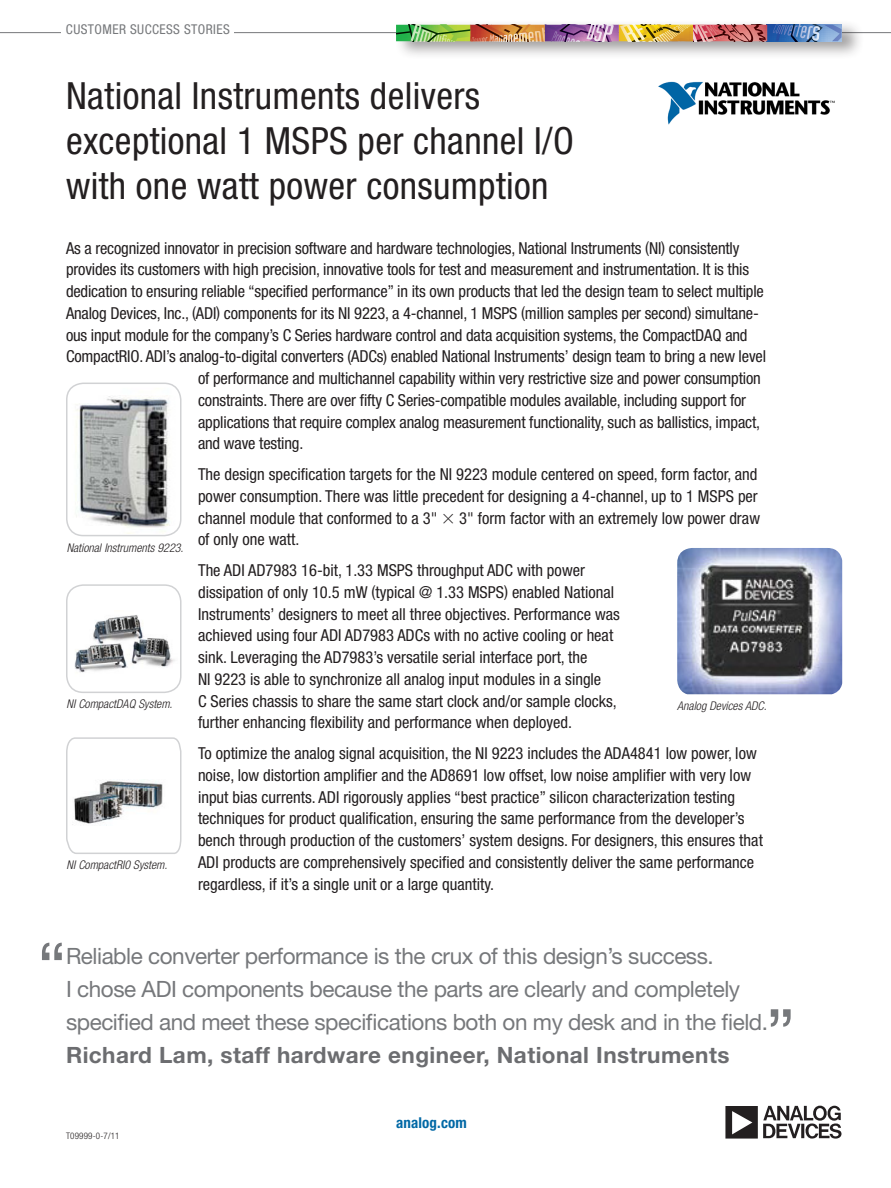
<style>
.page{position:relative;width:891px;height:1188px;background:#fff}
.page>*{position:absolute;margin:0;border:0;box-sizing:border-box;transform-origin:0 0}
.Headline{font:condensed 37.5px/45px "Helvetica Neue LT Std";letter-spacing:.01em;color:#231f20}
.Pull_Quote_1{font:22.5px/33px "Helvetica Neue LT Std";letter-spacing:-.02em;color:#76787b}
.Body_Copy{font:condensed 16.5px/21.8px "Helvetica Neue LT Std";color:#231f20}
.Footer_URL{font:700 condensed 15px "Helvetica Neue LT Std";letter-spacing:.01em;color:#0068a5}
.Header_Tag{font:condensed 13.5px "Helvetica Neue LT Std";letter-spacing:.03em;color:#76787b}
.Captions{font:italic 300 condensed 12px "Helvetica Neue LT Std";color:#231f20}
.Pub_Code{font:300 condensed 9px "Helvetica Neue LT Std";letter-spacing:.02em;color:#231f20}
.s1{font-weight:700;color:#6c6d70}
</style>
<div class="page">
<svg style="left:42px;top:943px;width:20px;height:17px"></svg>
<svg style="left:771px;top:1009px;width:20px;height:18px"></svg>
<img style="left:658px;top:81px;width:177px;height:44px">
<img style="left:677px;top:548px;width:165px;height:146px">
<img style="left:67px;top:388px;width:112px;height:148px">
<div style="left:66px;top:383px;width:116px;height:153px;border:2px solid #d1d2d4;border-radius:17px"></div>
<img style="left:74px;top:615px;width:101px;height:58px">
<div style="left:66px;top:584px;width:116px;height:109px;border:2px solid #d1d2d4;border-radius:17px"></div>
<svg style="left:66px;top:737px;width:116px;height:117px"></svg>
<svg style="left:725px;top:1106px;width:116px;height:33px"></svg>
<hr style="left:0;top:32px;width:891px;height:1px;background:#76787b">
<div style="left:395px;top:19px;width:469px;height:41px;background:#231f20;opacity:.45"></div>
<img style="left:396px;top:25px;width:445px;height:16px">
<div style="left:62px;top:24px;width:172px;height:27px;background:#fff"></div>
<p class="Header_Tag" style="left:66px;top:21px;width:165px">CUSTOMER SUCCESS STORIES</p>
<p class="Headline" style="left:66px;top:73px;width:509px">National Instruments delivers exceptional 1 MSPS per channel I/O with one watt power consumption</p>
<p class="Body_Copy" style="left:66px;top:237px;width:675px">As a recognized innovator in precision software and hardware technologies, National Instruments (NI) consistently</p>
<p class="Body_Copy" style="left:66px;top:259px;width:685px">provides its customers with high precision, innovative tools for test and measurement and instrumentation. It is this</p>
<p class="Body_Copy" style="left:66px;top:280px;width:699px">dedication to ensuring reliable “specified performance” in its own products that led the design team to select multiple</p>
<p class="Body_Copy" style="left:66px;top:302px;width:694px">Analog Devices, Inc., (ADI) components for its NI 9223, a 4-channel, 1 MSPS (million samples per second) simultane-</p>
<p class="Body_Copy" style="left:66px;top:324px;width:683px">ous input module for the company’s C Series hardware control and data acquisition systems, the CompactDAQ and</p>
<p class="Body_Copy" style="left:66px;top:346px;width:702px">CompactRIO. ADI’s analog-to-digital converters (ADCs) enabled National Instruments’ design team to bring a new level</p>
<p class="Body_Copy" style="left:198px;top:367px;width:564px">of performance and multichannel capability within very restrictive size and power consumption</p>
<p class="Body_Copy" style="left:198px;top:389px;width:550px">constraints. There are over fifty C Series-compatible modules available, including support for</p>
<p class="Body_Copy" style="left:198px;top:411px;width:564px">applications that require complex analog measurement functionality, such as ballistics, impact,</p>
<p class="Body_Copy" style="left:198px;top:433px;width:107px">and wave testing.</p>
<p class="Body_Copy" style="left:198px;top:463px;width:561px;text-align:justify">The design specification targets for the NI 9223 module centered on speed, form factor, and power consumption. There was little precedent for designing a 4-channel, up to 1 MSPS per channel module that conformed to a 3"</p>
<p class="Body_Copy" style="left:459px;top:507px;width:302px">3" form factor with an extremely low power draw</p>
<p class="Captions" style="left:67px;top:540px;width:118px">National Instruments 9223.</p>
<p class="Captions" style="left:67px;top:697px;width:107px">NI CompactDAQ System.</p>
<p class="Captions" style="left:67px;top:858px;width:102px">NI CompactRI0 System.</p>
<p class="Body_Copy" style="left:198px;top:529px;width:103px">of only one watt.</p>
<p class="Body_Copy" style="left:198px;top:559px;width:423px">The ADI AD7983 16-bit, 1.33 MSPS throughput ADC with power dissipation of only 10.5 mW (typical @ 1.33 MSPS) enabled National Instruments’ designers to meet all three objectives. Performance was achieved using four ADI AD7983 ADCs with no active cooling or heat sink. Leveraging the AD7983’s versatile serial interface port, the<br>NI 9223 is able to synchronize all analog input modules in a single<br>C Series chassis to share the same start clock and/or sample clocks, further enhancing flexibility and performance when deployed.</p>
<p class="Body_Copy" style="left:198px;top:742px;width:566px">To optimize the analog signal acquisition, the NI 9223 includes the ADA4841 low power, low noise, low distortion amplifier and the AD8691 low offset, low noise amplifier with very low input bias currents. ADI rigorously applies “best practice” silicon characterization testing techniques for product qualification, ensuring the same performance from the developer’s bench through production of the customers’ system designs. For designers, this ensures that ADI products are comprehensively specified and consistently deliver the same performance regardless, if it’s a single unit or a large quantity.</p>
<p class="Captions" style="left:677px;top:699px;width:91px">Analog Devices ADC.</p>
<p class="Pull_Quote_1" style="left:66px;top:940px;width:704px">Reliable converter performance is the crux of this design’s success.<br>I chose ADI components because the parts are clearly and completely specified and meet these specifications both on my desk and in the field.<br><span class="s1">Richard Lam, staff hardware engineer, National Instruments</span></p>
<p class="Pub_Code" style="left:66px;top:1130px;width:55px">T09999-0-7/11</p>
<p class="Footer_URL" style="left:396px;top:1113px;width:72px">analog.com</p>
</div>
